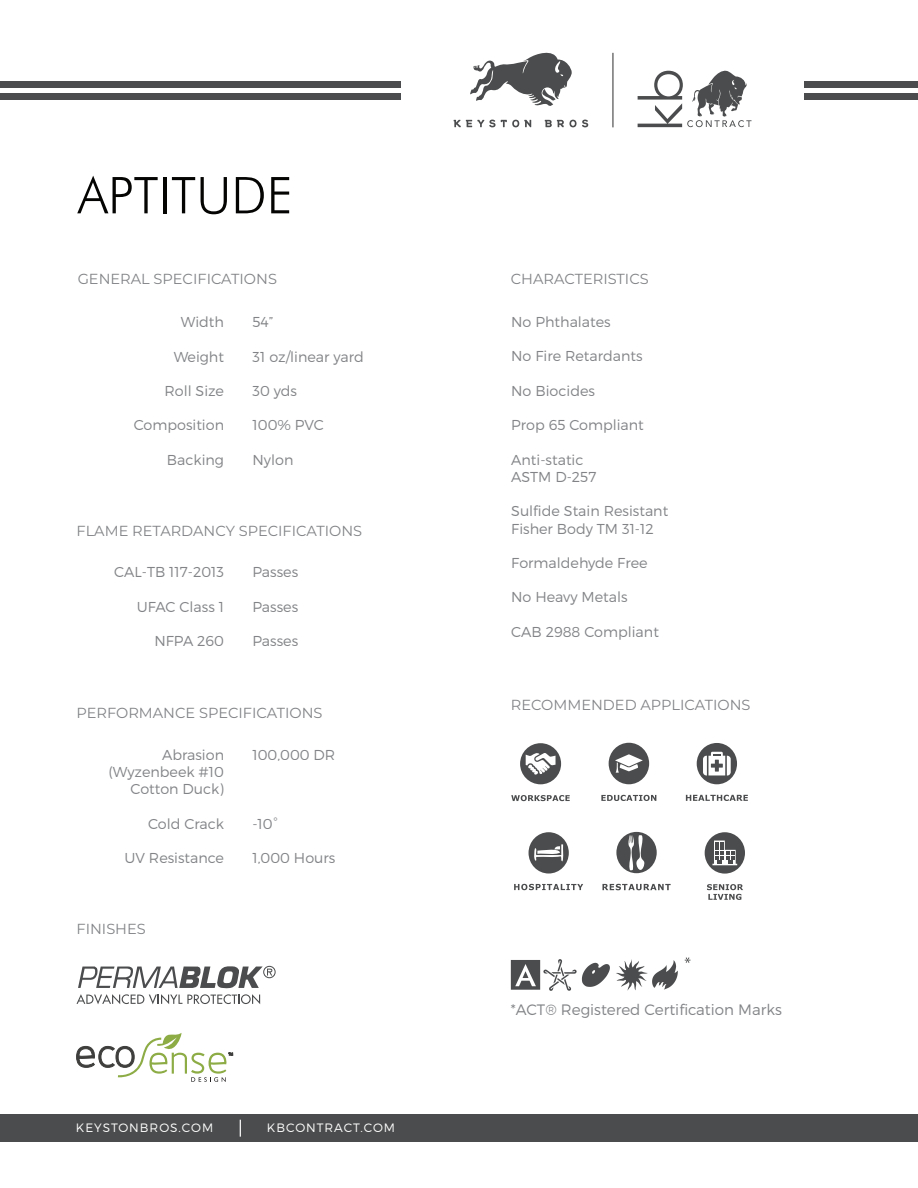
<style>
.page{position:relative;width:918px;height:1188px;background:#fff}
.page>*{position:absolute;margin:0;border:0;box-sizing:border-box;transform-origin:0 0}
.t1{font:300 50.7px "Futura BT";color:#040503}
.t2{font:300 15.15px "Montserrat";color:#818386}
.t3{font:14.55px "Montserrat";color:#818386}
.t4{font:300 14.4px/17.2px "Montserrat";color:#818386;text-align:right}
.t5{font:300 12.15px "Montserrat";letter-spacing:.08em;color:#fff}
</style>
<div class="page">
<div style="left:0;top:1115px;width:918px;height:27px;background:#4b4c4d"></div>
<svg style="left:240px;top:1120px;width:1px;height:17px"></svg>
<div style="left:0;top:93px;width:400px;height:6px;background:#4b4c4d"></div>
<div style="left:0;top:81px;width:400px;height:6px;background:#4b4c4d"></div>
<div style="left:805px;top:93px;width:113px;height:6px;background:#4b4c4d"></div>
<div style="left:805px;top:81px;width:113px;height:6px;background:#4b4c4d"></div>
<hr style="left:612px;top:53px;width:2px;height:74px;background:#4b4c4d">
<svg style="left:470px;top:52px;width:102px;height:54px"></svg>
<svg style="left:454px;top:120px;width:77px;height:7px"></svg>
<svg style="left:545px;top:120px;width:43px;height:7px"></svg>
<svg style="left:638px;top:70px;width:114px;height:57px"></svg>
<svg style="left:601px;top:795px;width:55px;height:6px"></svg>
<svg style="left:609px;top:743px;width:40px;height:41px"></svg>
<svg style="left:697px;top:743px;width:40px;height:41px"></svg>
<svg style="left:686px;top:795px;width:62px;height:6px"></svg>
<svg style="left:520px;top:743px;width:41px;height:41px"></svg>
<svg style="left:511px;top:795px;width:59px;height:6px"></svg>
<svg style="left:529px;top:832px;width:40px;height:42px"></svg>
<svg style="left:514px;top:884px;width:69px;height:6px"></svg>
<svg style="left:602px;top:884px;width:69px;height:6px"></svg>
<svg style="left:616px;top:832px;width:41px;height:41px"></svg>
<svg style="left:707px;top:884px;width:36px;height:16px"></svg>
<svg style="left:705px;top:832px;width:40px;height:42px"></svg>
<svg style="left:76px;top:1033px;width:157px;height:49px"></svg>
<svg style="left:77px;top:966px;width:199px;height:38px"></svg>
<svg style="left:616px;top:959px;width:62px;height:32px"></svg>
<svg style="left:511px;top:959px;width:99px;height:32px"></svg>
<svg style="left:685px;top:957px;width:5px;height:6px"></svg>
<p class="t1" style="left:78px;top:165px;width:217px">APTITUDE</p>
<p class="t3" style="left:78px;top:269px;width:201px">GENERAL SPECIFICATIONS</p>
<p class="t4" style="left:181px;top:313px;width:45px">Width</p>
<p class="t4" style="left:174px;top:348px;width:52px">Weight</p>
<p class="t4" style="left:164px;top:382px;width:61px">Roll Size</p>
<p class="t4" style="left:134px;top:416px;width:92px">Composition</p>
<p class="t4" style="left:167px;top:451px;width:59px">Backing</p>
<p class="t4" style="left:253px;top:313px;width:22px">54”</p>
<p class="t4" style="left:253px;top:348px;width:113px">31 oz/linear yard</p>
<p class="t4" style="left:253px;top:382px;width:46px">30 yds</p>
<p class="t4" style="left:253px;top:416px;width:73px">100% PVC</p>
<p class="t4" style="left:253px;top:451px;width:42px">Nylon</p>
<p class="t3" style="left:76px;top:521px;width:287px">FLAME RETARDANCY SPECIFICATIONS</p>
<p class="t4" style="left:114px;top:564px;width:112px">CAL-TB 117-2013</p>
<p class="t4" style="left:137px;top:598px;width:89px">UFAC Class 1</p>
<p class="t4" style="left:154px;top:632px;width:71px">NFPA 260</p>
<p class="t4" style="left:252px;top:564px;width:47px">Passes</p>
<p class="t4" style="left:252px;top:598px;width:47px">Passes</p>
<p class="t4" style="left:252px;top:632px;width:47px">Passes</p>
<p class="t3" style="left:76px;top:703px;width:247px">PERFORMANCE SPECIFICATIONS</p>
<p class="t4" style="left:162px;top:746px;width:63px">Abrasion</p>
<p class="t4" style="left:108px;top:763px;width:117px">(Wyzenbeek #10<br>Cotton Duck)</p>
<p class="t4" style="left:148px;top:815px;width:77px">Cold Crack</p>
<p class="t4" style="left:124px;top:849px;width:101px">UV Resistance</p>
<p class="t3" style="left:76px;top:919px;width:71px">FINISHES</p>
<p class="t4" style="left:252px;top:746px;width:84px">100,000 DR</p>
<p class="t4" style="left:252px;top:815px;width:27px">-10°</p>
<p class="t4" style="left:252px;top:849px;width:84px">1,000 Hours</p>
<p class="t5" style="left:76px;top:1121px;width:139px">KEYSTONBROS.COM</p>
<p class="t5" style="left:267px;top:1121px;width:130px">KBCONTRACT.COM</p>
<p class="t3" style="left:511px;top:269px;width:139px">CHARACTERISTICS</p>
<p class="t4" style="left:511px;top:313px;width:101px">No Phthalates</p>
<p class="t4" style="left:511px;top:347px;width:133px">No Fire Retardants</p>
<p class="t4" style="left:511px;top:382px;width:85px">No Biocides</p>
<p class="t4" style="left:511px;top:416px;width:134px">Prop 65 Compliant</p>
<p class="t4" style="left:511px;top:451px;width:74px">Anti-static</p>
<p class="t4" style="left:511px;top:468px;width:87px">ASTM D-257</p>
<p class="t4" style="left:511px;top:502px;width:159px">Sulfide Stain Resistant</p>
<p class="t4" style="left:511px;top:520px;width:144px">Fisher Body TM 31-12</p>
<p class="t4" style="left:511px;top:554px;width:138px">Formaldehyde Free</p>
<p class="t4" style="left:511px;top:588px;width:118px">No Heavy Metals</p>
<p class="t4" style="left:511px;top:623px;width:149px">CAB 2988 Compliant</p>
<p class="t3" style="left:511px;top:695px;width:241px">RECOMMENDED APPLICATIONS</p>
<p class="t2" style="left:511px;top:1001px;width:273px">*ACT® Registered Certification Marks</p>
</div>
